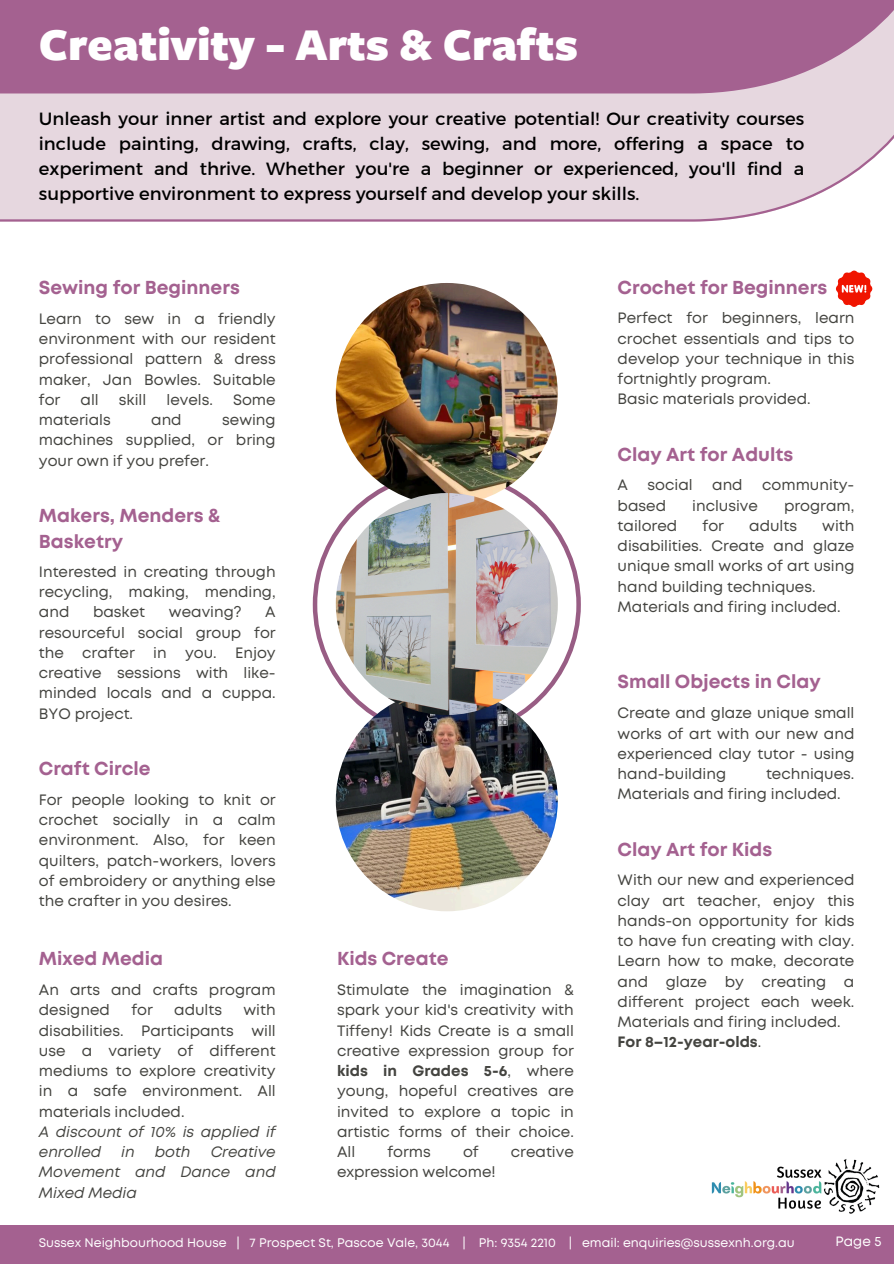
<style>
.page{position:relative;width:894px;height:1264px;background:#fff}
.page>*{position:absolute;margin:0;border:0;box-sizing:border-box;transform-origin:0 0}
.t1{font:900 47.25px "Freight Sans Pro";color:#fff}
.t2{font:700 18.75px/25.8px "Mont";color:#a46190}
.t3{font:18px/24.8px "Kief Montaser Regular";color:#000;text-align:justify}
.t4{font:15px/20.2px "Mont";color:#444440;text-align:justify}
.t5{font:italic 15px/20.2px "Mont";color:#444440;text-align:justify}
.t6{font:13.5px "Mont";color:#fff}
.t7{font:12.45px "Mont";color:#fff}
.s1{font-weight:700}
.s2{font-style:italic}
</style>
<div class="page">
<div style="left:0;top:93px;width:893px;height:128px;background:#e6d7df"></div>
<div style="left:0;top:0;width:893px;height:93px;background:#a46190"></div>
<div style="left:0;top:1224px;width:893px;height:39px;background:#a46190"></div>
<img style="left:711px;top:1159px;width:169px;height:55px">
<svg style="left:313px;top:470px;width:267px;height:268px"></svg>
<img style="left:336px;top:283px;width:221px;height:222px;border-radius:50%">
<img style="left:336px;top:689px;width:221px;height:222px;border-radius:50%">
<img style="left:336px;top:493px;width:221px;height:222px;border-radius:50%">
<svg style="left:836px;top:270px;width:36px;height:37px"></svg>
<h4 class="t1" style="left:39px;top:12px;width:540px">Creativity - Arts &amp; Crafts</h4>
<h2 class="t3" style="left:39px;top:107px;width:766px">Unleash your inner artist and explore your creative potential! Our creativity courses include painting, drawing, crafts, clay, sewing, and more, offering a space to experiment and thrive. Whether you're a beginner or experienced, you'll find a supportive environment to express yourself and develop your skills.</h2>
<h4 class="t2" style="left:39px;top:276px;width:202px">Sewing for Beginners</h4>
<h2 class="t4" style="left:39px;top:309px;width:238px">Learn to sew in a friendly environment with our resident professional pattern &amp; dress maker, Jan Bowles. Suitable for</h2>
<h2 class="t2" style="left:617px;top:276px;width:211px">Crochet for Beginners</h2>
<h4 class="t4" style="left:617px;top:309px;width:238px;text-align:left">Perfect for beginners, learn crochet essentials and tips to develop your technique in this fortnightly program.<br>Basic materials provided.</h4>
<h2 class="t2" style="left:617px;top:442px;width:177px">Clay Art for Adults</h2>
<h4 class="t4" style="left:617px;top:476px;width:12px">A</h4>
<h4 class="t4" style="left:647px;top:476px;width:47px">social</h4>
<h4 class="t4" style="left:712px;top:476px;width:32px">and</h4>
<h4 class="t4" style="left:762px;top:476px;width:94px">community-</h4>
<h4 class="t4" style="left:617px;top:496px;width:50px">based</h4>
<h4 class="t4" style="left:692px;top:496px;width:67px">inclusive</h4>
<h4 class="t4" style="left:783px;top:496px;width:72px">program,</h4>
<h4 class="t4" style="left:617px;top:516px;width:61px">tailored</h4>
<h4 class="t4" style="left:702px;top:516px;width:23px">for</h4>
<h4 class="t4" style="left:749px;top:516px;width:49px">adults</h4>
<h2 class="t4" style="left:80px;top:390px;width:20px">all</h2>
<h2 class="t4" style="left:119px;top:390px;width:29px">skill</h2>
<h2 class="t4" style="left:166px;top:390px;width:48px">levels.</h2>
<h2 class="t4" style="left:233px;top:390px;width:44px">Some</h2>
<h2 class="t4" style="left:39px;top:411px;width:73px">materials</h2>
<h2 class="t4" style="left:151px;top:411px;width:32px">and</h2>
<h2 class="t4" style="left:39px;top:411px;width:238px;text-indent:183px">sewing machines supplied, or bring your own if you prefer.</h2>
<h4 class="t2" style="left:39px;top:503px;width:183px">Makers, Menders &amp;<br>Basketry</h4>
<h2 class="t4" style="left:39px;top:562px;width:238px">Interested in creating through recycling, making, mending, and</h2>
<h4 class="t4" style="left:617px;top:516px;width:238px;text-align:left;text-indent:205px">with disabilities. Create and glaze unique small works of art using hand building techniques.<br>Materials and firing included.</h4>
<h2 class="t4" style="left:93px;top:603px;width:54px">basket</h2>
<h2 class="t4" style="left:169px;top:603px;width:74px">weaving?</h2>
<h2 class="t4" style="left:39px;top:603px;width:238px;text-indent:226px">A resourceful social group for the crafter in you. Enjoy creative sessions with like&shy;minded locals and a cuppa.<br>BYO project.</h2>
<h4 class="t2" style="left:39px;top:757px;width:113px">Craft Circle</h4>
<p class="t4" style="left:39px;top:790px;width:238px">For people looking to knit or crochet socially in a calm environment. Also, for keen quilters, patch-workers, lovers of embroidery or anything else the crafter in you desires.</p>
<h2 class="t2" style="left:617px;top:670px;width:204px">Small Objects in Clay</h2>
<h4 class="t4" style="left:617px;top:704px;width:238px">Create and glaze unique small works of art with our new and experienced clay tutor - using hand-building</h4>
<h4 class="t4" style="left:617px;top:764px;width:238px;text-indent:148px">techniques.<br>Materials and firing included.</h4>
<h2 class="t2" style="left:617px;top:837px;width:156px">Clay Art for Kids</h2>
<h4 class="t4" style="left:617px;top:871px;width:238px;text-align:left">With our new and experienced clay art teacher, enjoy this hands-on opportunity for kids to have fun creating with clay.<br>Learn how to make, decorate and glaze by creating a different project each week.<br>Materials and firing included.<br><span class="s1">For 8–12-year-olds</span>.</h4>
<p class="t2" style="left:39px;top:947px;width:126px">Mixed Media</p>
<p class="t4" style="left:39px;top:980px;width:238px">An arts and crafts program designed</p>
<h4 class="t2" style="left:337px;top:947px;width:113px">Kids Create</h4>
<p class="t4" style="left:337px;top:980px;width:238px">Stimulate the imagination &amp; spark your kid's creativity with Tiffeny! Kids Create is a small creative expression group for <span class="s1">kids in Grades 5-6</span>, where young, hopeful creatives are invited to explore a topic in artistic forms of their choice.<br>All</p>
<p class="t4" style="left:131px;top:1001px;width:23px">for</p>
<p class="t4" style="left:174px;top:1001px;width:49px">adults</p>
<p class="t4" style="left:39px;top:1001px;width:238px;text-align:left;text-indent:205px">with disabilities. Participants will use a variety of different mediums to explore creativity in a safe environment. All materials included.<br><span class="s2">A discount of 10% is applied if enrolled</span></p>
<p class="t4" style="left:387px;top:1142px;width:45px">forms</p>
<p class="t4" style="left:463px;top:1142px;width:17px">of</p>
<p class="t4" style="left:511px;top:1142px;width:64px">creative</p>
<p class="t4" style="left:337px;top:1163px;width:160px">expression welcome!</p>
<p class="t5" style="left:121px;top:1142px;width:15px">in</p>
<p class="t5" style="left:155px;top:1142px;width:37px">both</p>
<p class="t5" style="left:39px;top:1142px;width:238px;text-indent:172px">Creative Movement and Dance and Mixed Media</p>
<h2 class="t7" style="left:39px;top:1237px;width:757px">Sussex Neighbourhood House | 7 Prospect St, Pascoe Vale, 3044 | Ph: 9354 2210 | email: enquiries@sussexnh.org.au</h2>
<p class="t6" style="left:835px;top:1236px;width:47px">Page 5</p>
</div>
